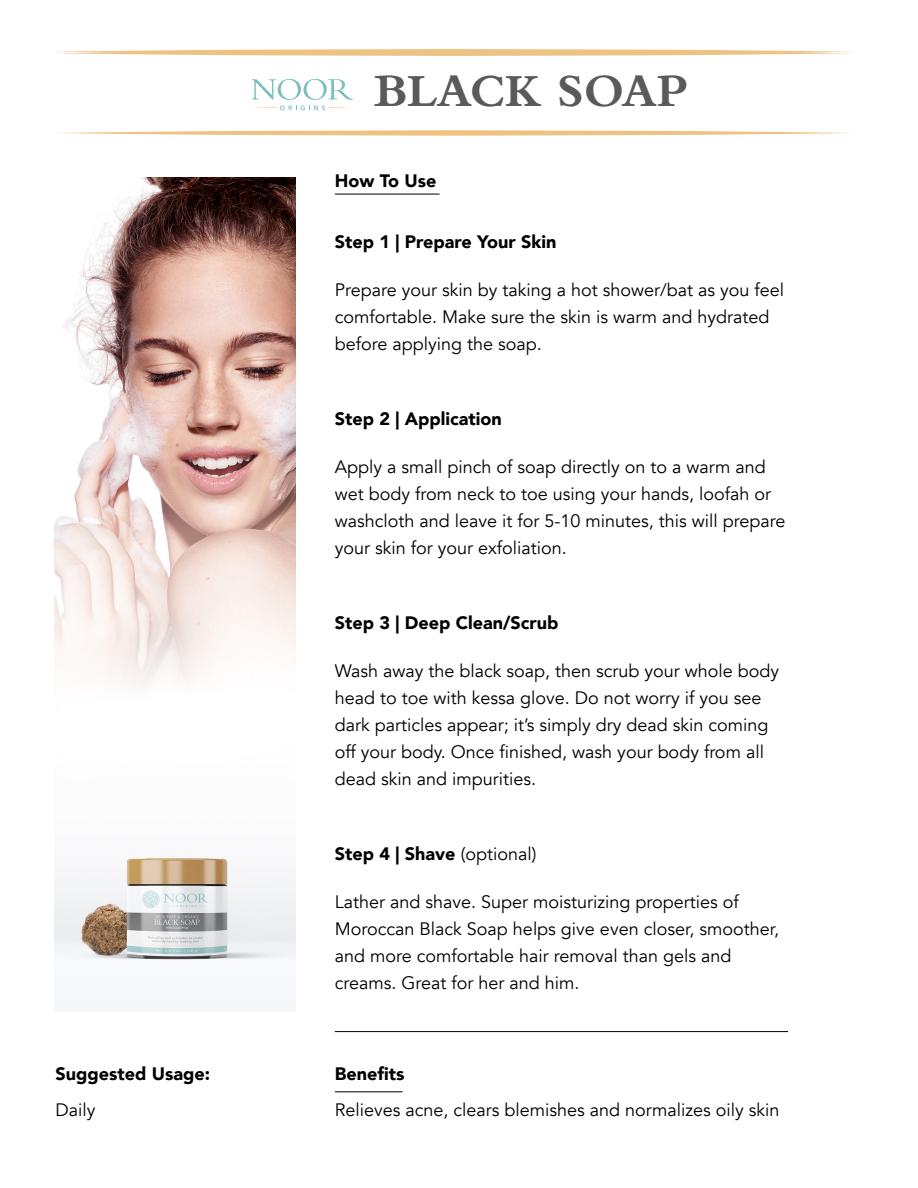
<style>
.page{position:relative;width:918px;height:1188px;background:#fff}
.page>*{position:absolute;margin:0;border:0;box-sizing:border-box;transform-origin:0 0}
.t1{font:700 48px "Bembo Std";color:#5a5a5a}
.t2{font:18px/27px "Avenir";color:#000}
.t3{font:900 18px "Avenir";color:#000}
.s1{font-weight:400}
</style>
<div class="page">
<svg style="left:57px;top:49px;width:794px;height:7px"></svg>
<svg style="left:58px;top:130px;width:793px;height:6px"></svg>
<hr style="left:335px;top:194px;width:105px;height:1px;background:#000">
<hr style="left:335px;top:1031px;width:453px;height:1px;background:#000">
<hr style="left:335px;top:1092px;width:68px;height:1px;background:#000">
<img style="left:54px;top:177px;width:242px;height:823px">
<svg style="left:252px;top:79px;width:101px;height:31px"></svg>
<p class="t3" style="left:55px;top:1058px;width:156px">Suggested Usage:</p>
<p class="t2" style="left:55px;top:1096px;width:41px">Daily</p>
<h1 class="t1" style="left:374px;top:64px;width:315px">BLACK SOAP</h1>
<p class="t3" style="left:335px;top:165px;width:103px">How To Use</p>
<p class="t3" style="left:335px;top:226px;width:223px">Step 1 | Prepare Your Skin</p>
<p class="t2" style="left:335px;top:277px;width:451px">Prepare your skin by taking a hot shower/bat as you feel comfortable. Make sure the skin is warm and hydrated before applying the soap.</p>
<p class="t3" style="left:335px;top:403px;width:169px">Step 2 | Application</p>
<p class="t2" style="left:335px;top:454px;width:452px">Apply a small pinch of soap directly on to a warm and wet body from neck to toe using your hands, loofah or washcloth and leave it for 5-10 minutes, this will prepare your skin for your exfoliation.</p>
<p class="t3" style="left:335px;top:607px;width:225px">Step 3 | Deep Clean/Scrub</p>
<p class="t2" style="left:335px;top:658px;width:446px">Wash away the black soap, then scrub your whole body head to toe with kessa glove. Do not worry if you see dark particles appear; it’s simply dry dead skin coming off your body. Once finished, wash your body from all dead skin and impurities.</p>
<p class="t3" style="left:335px;top:838px;width:203px">Step 4 | Shave <span class="s1">(optional)</span></p>
<p class="t2" style="left:335px;top:889px;width:446px">Lather and shave. Super moisturizing properties of Moroccan Black Soap helps give even closer, smoother, and more comfortable hair removal than gels and creams. Great for her and him.</p>
<p class="t3" style="left:335px;top:1058px;width:71px">Benefits</p>
<p class="t2" style="left:335px;top:1096px;width:446px">Relieves acne, clears blemishes and normalizes oily skin</p>
</div>
